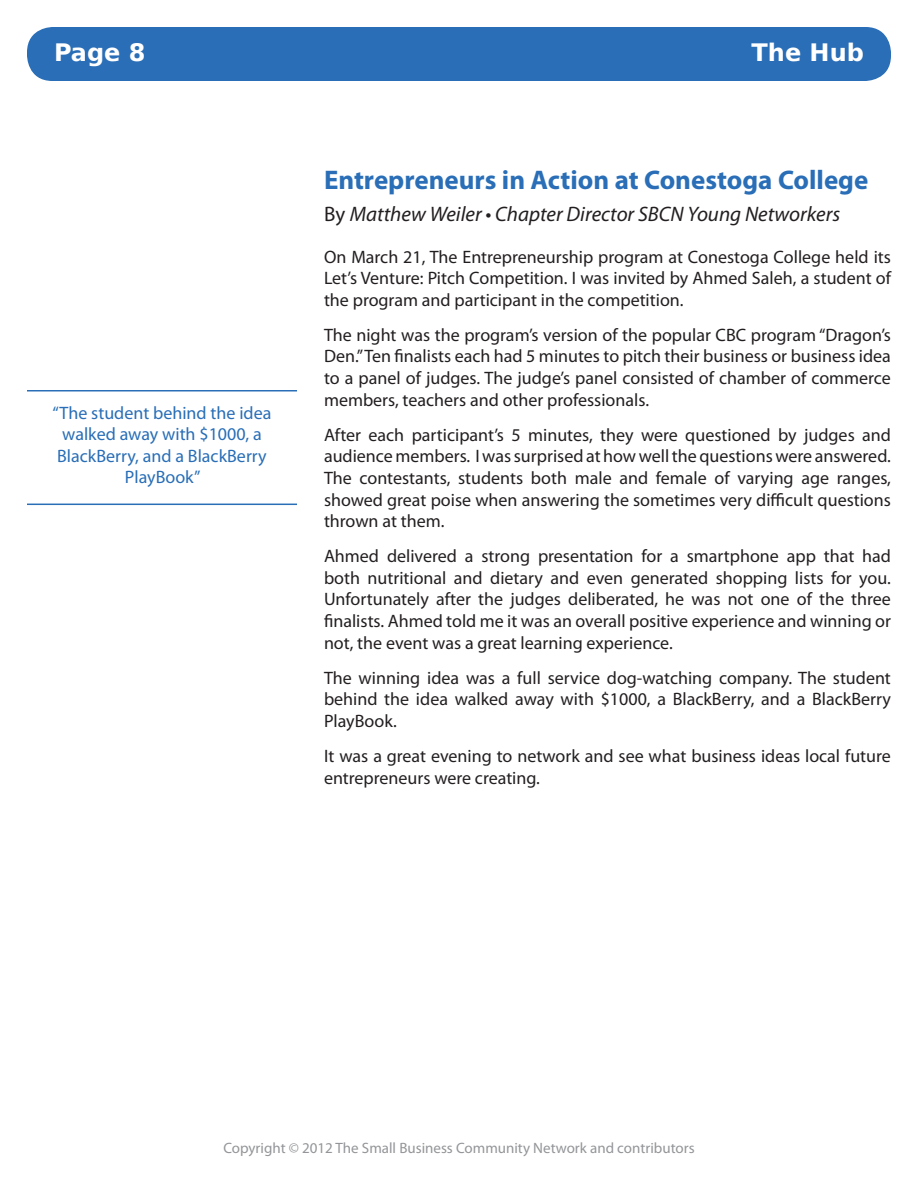
<style>
.page{position:relative;width:918px;height:1188px;background:#fff}
.page>*{position:absolute;margin:0;border:0;box-sizing:border-box;transform-origin:0 0}
.Heading{font:700 27px "Myriad Pro";color:#296eb7}
.t1{font:700 24px "Bitstream Vera Sans";color:#fff}
.Author{font:italic 21px "Myriad Pro";color:#231f20}
.Body{font:18px/21.6px "Myriad Pro";color:#231f20;text-align:justify}
.Callout{font:18px/21.6px "Myriad Pro";color:#296eb7;text-align:center}
.t2{font:15px "Myriad Pro";color:#939598}
.s1{font-style:normal}
</style>
<div class="page">
<div style="left:27px;top:27px;width:864px;height:54px;background:#296eb7;border-radius:26px"></div>
<hr style="left:27px;top:390px;width:270px;height:2px;background:#296eb7">
<hr style="left:27px;top:504px;width:270px;height:1px;background:#296eb7">
<h2 class="t1" style="left:54px;top:39px;width:93px">Page 8</h2>
<h2 class="t1" style="left:752px;top:39px;width:114px">The Hub</h2>
<p class="Callout" style="left:53px;top:401px;width:220px">“The student behind the idea walked away with $1000, a<br>BlackBerry, and a BlackBerry<br>PlayBook”</p>
<p class="Heading" style="left:324px;top:162px;width:546px">Entrepreneurs in Action at Conestoga College</p>
<p class="Author" style="left:324px;top:201px;width:518px"><span class="s1">By</span> Matthew Weiler • Chapter Director SBCN Young Networkers</p>
<p class="Body" style="left:324px;top:245px;width:569px">On March 21, The Entrepreneurship program at Conestoga College held its Let’s Venture: Pitch Competition. I was invited by Ahmed Saleh, a student of the program and participant in the competition.</p>
<p class="Body" style="left:324px;top:324px;width:568px">The night was the program’s version of the popular CBC program “Dragon’s Den.” Ten finalists each had 5 minutes to pitch their business or business idea to a panel of judges. The judge’s panel consisted of chamber of commerce members, teachers and other professionals.</p>
<p class="Body" style="left:324px;top:424px;width:569px">After each participant’s 5 minutes, they were questioned by judges and audience members. I was surprised at how well the questions were answered.<br>The contestants, students both male and female of varying age ranges, showed great poise when answering the sometimes very difficult questions thrown at them.</p>
<p class="Body" style="left:324px;top:545px;width:569px">Ahmed delivered a strong presentation for a smartphone app that had both nutritional and dietary and even generated shopping lists for you.<br>Unfortunately after the judges deliberated, he was not one of the three finalists. Ahmed told me it was an overall positive experience and winning or not, the event was a great learning experience.</p>
<p class="Body" style="left:324px;top:667px;width:569px">The winning idea was a full service dog-watching company. The student behind the idea walked away with $1000, a BlackBerry, and a BlackBerry PlayBook.</p>
<p class="Body" style="left:324px;top:745px;width:568px">It was a great evening to network and see what business ideas local future entrepreneurs were creating.</p>
<p class="t2" style="left:223px;top:1139px;width:473px">Copyright © 2012 The Small Business Community Network and contributors</p>
</div>
